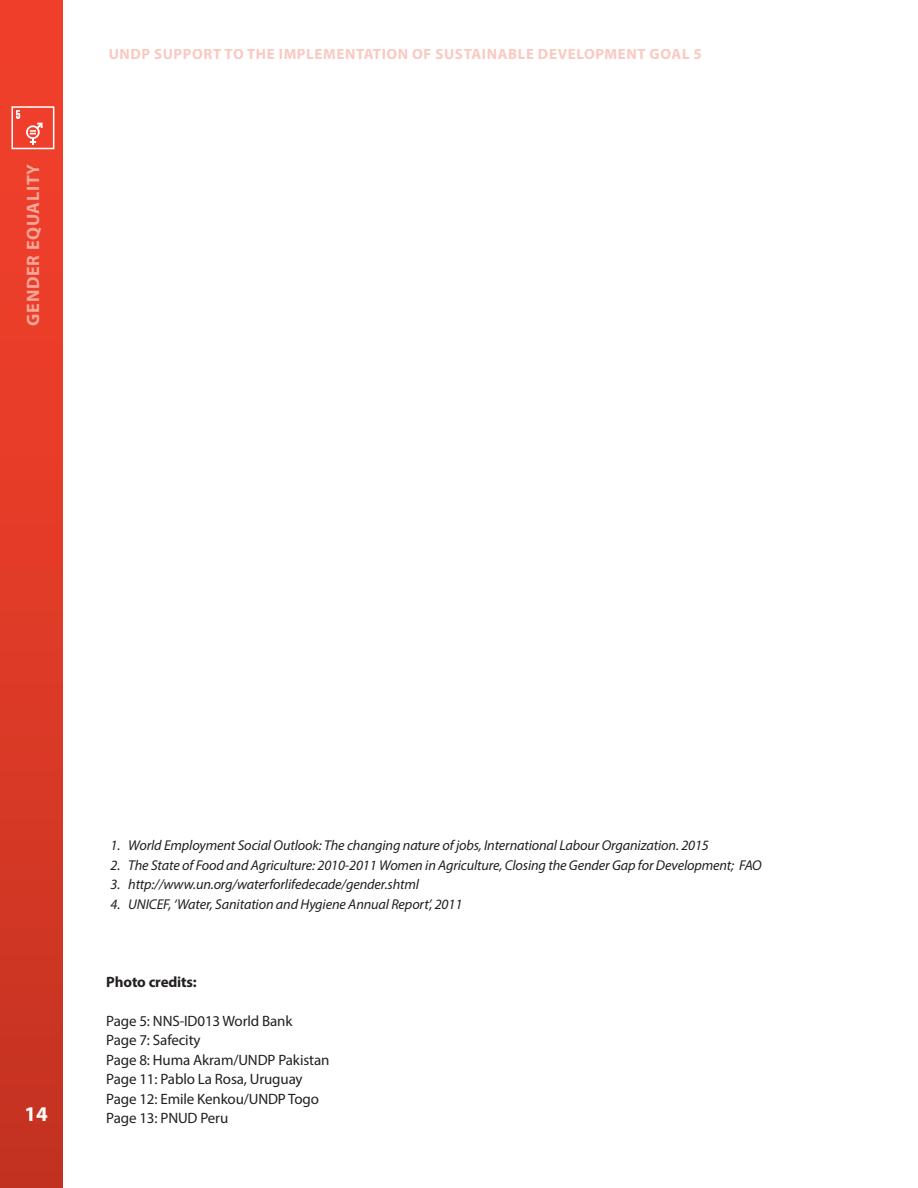
<style>
.page{position:relative;width:918px;height:1188px;background:#fff}
.page>*{position:absolute;margin:0;border:0;box-sizing:border-box;transform-origin:0 0}
.t1{font:700 21px "Myriad Pro";color:#fff}
.t2{font:700 18px "Myriad Pro";letter-spacing:.04em;color:#f7a698}
.t3{font:15px "Myriad Pro";letter-spacing:-.01em;color:#231f20}
.t4{font:700 15px "Myriad Pro";letter-spacing:.04em;color:#f7a698}
.t5{font:700 15px "Myriad Pro";letter-spacing:-.01em;color:#231f20}
.t6{font:italic 14.25px "Myriad Pro";letter-spacing:-.01em;color:#231f20}
</style>
<div class="page">
<div style="left:0;top:0;width:62px;height:1188px;background:linear-gradient(to bottom,#f6422d,#c63321)"></div>
<div style="left:11px;top:106px;width:43px;height:43px;background:#ef3e2b;border:2px solid #fff"></div>
<svg style="left:16px;top:110px;width:4px;height:9px"></svg>
<svg style="left:26px;top:123px;width:17px;height:22px"></svg>
<p class="t2" style="left:21px;top:326px;width:163px;rotate:-90deg">GENDER EQUALITY</p>
<p class="t4" style="left:109px;top:44px;width:595px">UNDP SUPPORT TO THE IMPLEMENTATION OF SUSTAINABLE DEVELOPMENT GOAL 5</p>
<h1 class="t1" style="left:24px;top:1100px;width:25px">14</h1>
<p class="t6" style="left:111px;top:836px;width:600px">1. World Employment Social Outlook: The changing nature of jobs, International Labour Organization. 2015</p>
<p class="t6" style="left:111px;top:856px;width:653px">2. The State of Food and Agriculture: 2010-2011 Women in Agriculture, Closing the Gender Gap for Development; FAO</p>
<p class="t6" style="left:111px;top:875px;width:310px">3. http://www.un.org/waterforlifedecade/gender.shtml</p>
<p class="t6" style="left:111px;top:895px;width:353px">4. UNICEF, ‘Water, Sanitation and Hygiene Annual Report’, 2011</p>
<p class="t5" style="left:106px;top:972px;width:92px">Photo credits:</p>
<p class="t3" style="left:106px;top:1011px;width:188px">Page 5: NNS-ID013 World Bank</p>
<p class="t3" style="left:106px;top:1031px;width:96px">Page 7: Safecity</p>
<p class="t3" style="left:106px;top:1050px;width:225px">Page 8: Huma Akram/UNDP Pakistan</p>
<p class="t3" style="left:106px;top:1070px;width:198px">Page 11: Pablo La Rosa, Uruguay</p>
<p class="t3" style="left:106px;top:1089px;width:214px">Page 12: Emile Kenkou/UNDP Togo</p>
<p class="t3" style="left:106px;top:1109px;width:124px">Page 13: PNUD Peru</p>
</div>
